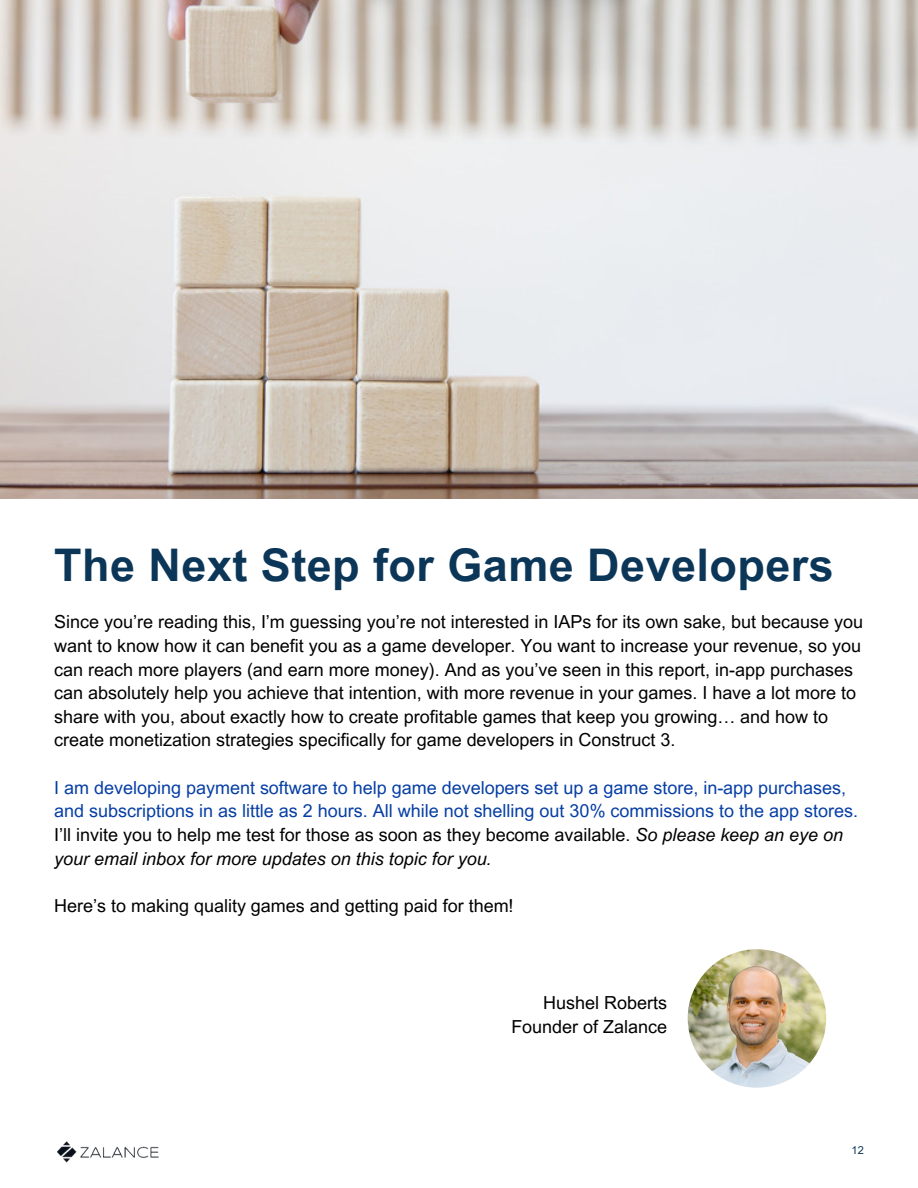
<style>
.page{position:relative;width:918px;height:1188px;background:#fff}
.page>*{position:absolute;margin:0;border:0;box-sizing:border-box;transform-origin:0 0}
.t1{font:700 45px "Arial MT Pro";letter-spacing:.01em;color:#0b3658}
.t2{font:18px/23.7px "Arial MT Pro";color:#000}
.t3{font:18px/23.7px "Arial MT Pro";color:#063ea5}
.t4{font:11.1px "Arial MT Pro";color:#0b3658}
.s1{color:#000}
.s2{font-style:italic;color:#000}
</style>
<div class="page">
<img style="left:0;top:0;width:918px;height:499px">
<img style="left:57px;top:1142px;width:102px;height:20px">
<img style="left:688px;top:949px;width:138px;height:139px;border-radius:50%">
<p class="t1" style="left:54px;top:548px;width:781px">The Next Step for Game Developers</p>
<p class="t2" style="left:54px;top:612px;width:810px">Since you’re reading this, I’m guessing you’re not interested in IAPs for its own sake, but because you want to know how it can benefit you as a game developer. You want to increase your revenue, so you can reach more players (and earn more money). And as you’ve seen in this report, in-app purchases can absolutely help you achieve that intention, with more revenue in your games. I have a lot more to share with you, about exactly how to create profitable games that keep you growing… and how to create monetization strategies specifically for game developers in Construct 3.</p>
<p class="t3" style="left:54px;top:778px;width:805px">I am developing payment software to help game developers set up a game store, in-app purchases, and subscriptions in as little as 2 hours. All while not shelling out 30% commissions to the app stores.<br><span class="s1">I’ll invite you to help me test for those as soon as they become available.</span> <span class="s2">So please keep an eye on your email inbox for more updates on this topic for you.</span></p>
<p class="t2" style="left:54px;top:896px;width:461px">Here’s to making quality games and getting paid for them!</p>
<p class="t2" style="left:543px;top:994px;width:125px">Hushel Roberts</p>
<p class="t2" style="left:511px;top:1017px;width:157px">Founder of Zalance</p>
<p class="t4" style="left:852px;top:1146px;width:14px">12</p>
</div>
